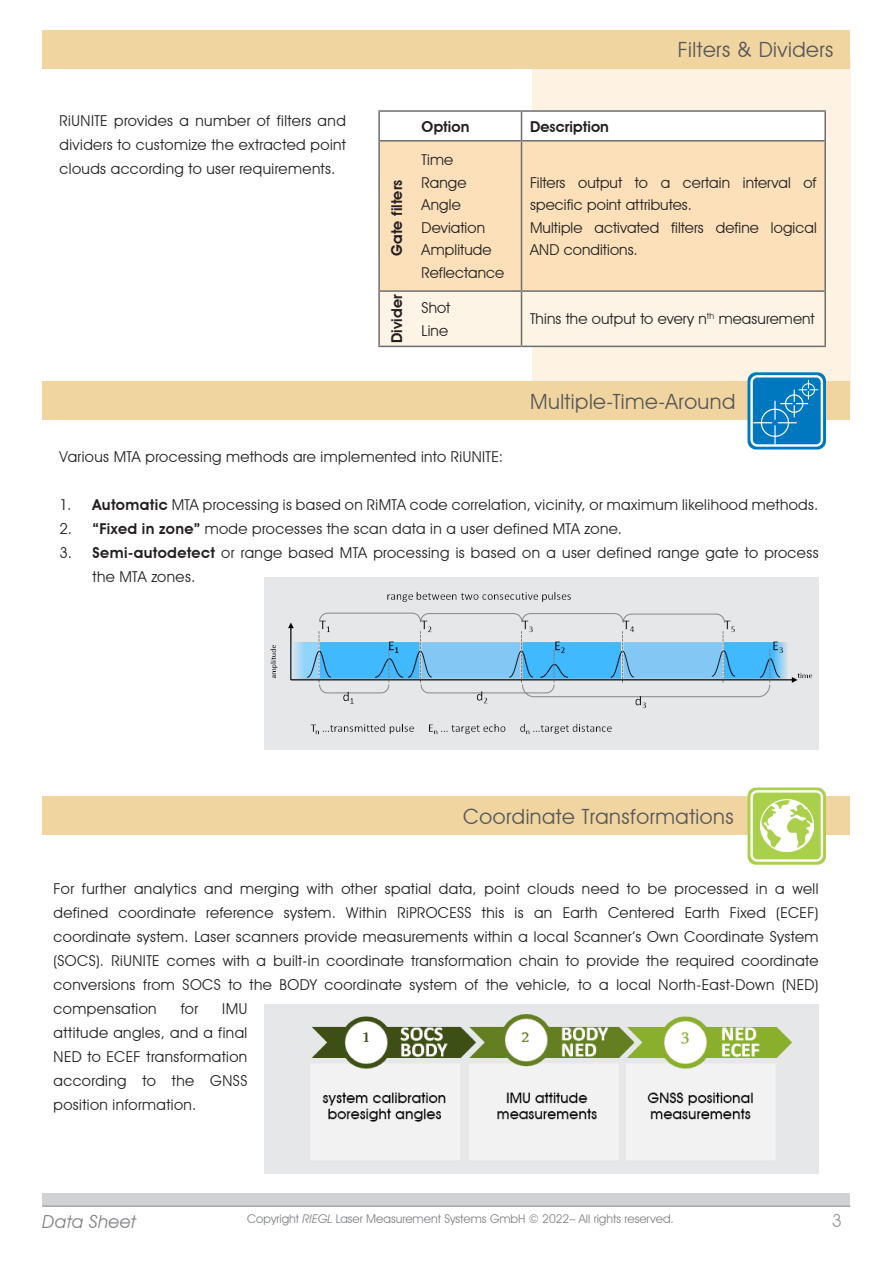
<style>
.page{position:relative;width:893px;height:1263px;background:#fff}
.page>*{position:absolute;margin:0;border:0;box-sizing:border-box;transform-origin:0 0}
.t1{font:21px "Avant Garde IT Cby BT";letter-spacing:.025em;color:#57585a}
.t2{font:italic 18px "Avant Garde IT Cby BT";letter-spacing:.02em;color:#808285}
.t3{font:18px "Avant Garde IT Cby BT";color:#97999c}
.t4{font:15px/24px "Avant Garde IT Cby BT";letter-spacing:.025em;color:#231f20;text-align:justify}
.t5{font:15px/22.5px "Avant Garde IT Cby BT";letter-spacing:.005em;color:#231f20}
.t6{font:600 15px "Avant Garde IT Cby BT";letter-spacing:.005em;color:#231f20}
.t7{font:12px "Avant Garde IT Cby BT";color:#808285}
.s1{font-weight:600}
.s2{font-style:italic}
</style>
<div class="page">
<div style="left:531px;top:59px;width:319px;height:342px;background:#fef2e3"></div>
<div style="left:264px;top:577px;width:555px;height:173px;background:#e6e7e9"></div>
<div style="left:43px;top:1194px;width:807px;height:13px;background:#d1d2d4"></div>
<hr style="left:43px;top:1205px;width:807px;height:2px;background:#a8a9ad">
<img style="left:270px;top:591px;width:543px;height:144px">
<div style="left:264px;top:1004px;width:555px;height:170px;background:#e6e7e9"></div>
<img style="left:311px;top:1014px;width:481px;height:146px">
<div style="left:43px;top:30px;width:807px;height:38px;background:#f1d5a1"></div>
<div style="left:43px;top:381px;width:807px;height:39px;background:#f1d5a1"></div>
<div style="left:43px;top:796px;width:807px;height:39px;background:#f1d5a1"></div>
<div style="left:380px;top:142px;width:444px;height:148px;background:#fce0ba"></div>
<svg style="left:380px;top:292px;width:444px;height:54px"></svg>
<hr style="left:378px;top:110px;width:143px;height:2px;background:#6c6d70">
<hr style="left:378px;top:112px;width:2px;height:28px;background:#6c6d70">
<hr style="left:521px;top:110px;width:305px;height:2px;background:#6c6d70">
<div style="left:379px;top:111px;width:446px;height:29px;background:#fff"></div>
<hr style="left:824px;top:112px;width:2px;height:28px;background:#6c6d70">
<hr style="left:378px;top:140px;width:143px;height:2px;background:#6c6d70">
<hr style="left:378px;top:142px;width:2px;height:148px;background:#6c6d70">
<hr style="left:521px;top:140px;width:305px;height:2px;background:#6c6d70">
<hr style="left:521px;top:142px;width:1px;height:148px;background:#6c6d70">
<hr style="left:824px;top:142px;width:2px;height:148px;background:#6c6d70">
<hr style="left:378px;top:290px;width:143px;height:2px;background:#6c6d70">
<hr style="left:378px;top:292px;width:2px;height:54px;background:#6c6d70">
<hr style="left:521px;top:290px;width:305px;height:2px;background:#6c6d70">
<hr style="left:521px;top:292px;width:1px;height:54px;background:#6c6d70">
<hr style="left:824px;top:292px;width:2px;height:54px;background:#6c6d70">
<hr style="left:378px;top:346px;width:143px;height:1px;background:#6c6d70">
<hr style="left:521px;top:346px;width:305px;height:1px;background:#6c6d70">
<div style="left:747px;top:372px;width:79px;height:77px;background:#0078c0;border-radius:9px"></div>
<div style="left:747px;top:787px;width:79px;height:78px;background:#aad04b;border-radius:9px"></div>
<div style="left:750px;top:375px;width:73px;height:72px;border:2px solid #fff;border-radius:6px"></div>
<svg style="left:753px;top:380px;width:65px;height:64px"></svg>
<div style="left:802px;top:383px;width:13px;height:13px;border:1px solid #fff;border-radius:50%"></div>
<div style="left:750px;top:790px;width:73px;height:72px;border:2px solid #fff;border-radius:6px"></div>
<img style="left:760px;top:799px;width:53px;height:53px">
<p class="t4" style="left:60px;top:109px;width:288px">RiUNITE provides a number of filters and dividers to customize the extracted point clouds according to user requirements.</p>
<h1 class="t1" style="left:678px;top:37px;width:157px">Filters &amp; Dividers</h1>
<p class="t6" style="left:388px;top:256px;width:78px;rotate:-90deg">Gate filters</p>
<p class="t6" style="left:388px;top:343px;width:50px;rotate:-90deg">Divider</p>
<p class="t6" style="left:422px;top:117px;width:49px">Option</p>
<p class="t6" style="left:530px;top:117px;width:80px">Description</p>
<p class="t4" style="left:422px;top:149px;width:84px;line-height:22.5px;text-align:left">Time<br>Range<br>Angle<br>Deviation<br>Amplitude<br>Reflectance</p>
<p class="t4" style="left:530px;top:171px;width:288px;line-height:22.5px;text-align:left">Filters output to a certain interval of specific point attributes.<br>Multiple activated filters define logical<br>AND conditions.</p>
<p class="t5" style="left:422px;top:296px;width:30px">Shot<br>Line</p>
<p class="t5" style="left:530px;top:308px;width:286px">Thins the output to every n<sup>th</sup> measurement</p>
<h1 class="t1" style="left:530px;top:388px;width:207px">Multiple-Time-Around</h1>
<p class="t4" style="left:60px;top:445px;width:445px">Various MTA processing methods are implemented into RiUNITE:</p>
<p class="t4" style="left:60px;top:493px;width:760px">1. <span class="s1">Automatic</span> MTA processing is based on RiMTA code correlation, vicinity, or maximum likelihood methods.</p>
<p class="t4" style="left:60px;top:517px;width:564px">2. <span class="s1">“Fixed in zone”</span> mode processes the scan data in a user defined MTA zone.</p>
<p class="t4" style="left:93px;top:541px;width:727px;text-indent:-33px">3. <span class="s1">Semi-autodetect</span> or range based MTA processing is based on a user defined range gate to process the MTA zones.</p>
<h1 class="t1" style="left:463px;top:803px;width:272px">Coordinate Transformations</h1>
<p class="t4" style="left:54px;top:877px;width:766px">For further analytics and merging with other spatial data, point clouds need to be processed in a well defined coordinate reference system. Within RiPROCESS this is an Earth Centered Earth Fixed (ECEF) coordinate system. Laser scanners provide measurements within a local Scanner’s Own Coordinate System (SOCS). RiUNITE comes with a built-in coordinate transformation chain to provide the required coordinate conversions from SOCS to the BODY coordinate system of the vehicle, to a local North-East-Down (NED) compensation</p>
<p class="t4" style="left:181px;top:997px;width:19px">for</p>
<p class="t4" style="left:54px;top:997px;width:195px;text-indent:169px">IMU attitude angles, and a final NED to ECEF transformation according to the GNSS position information.</p>
<p class="t2" style="left:43px;top:1211px;width:95px">Data Sheet</p>
<p class="t7" style="left:247px;top:1211px;width:428px">Copyright <span class="s2">RIEGL</span> Laser Measurement Systems GmbH © 2022– All rights reserved.</p>
<p class="t3" style="left:832px;top:1210px;width:12px">3</p>
</div>
